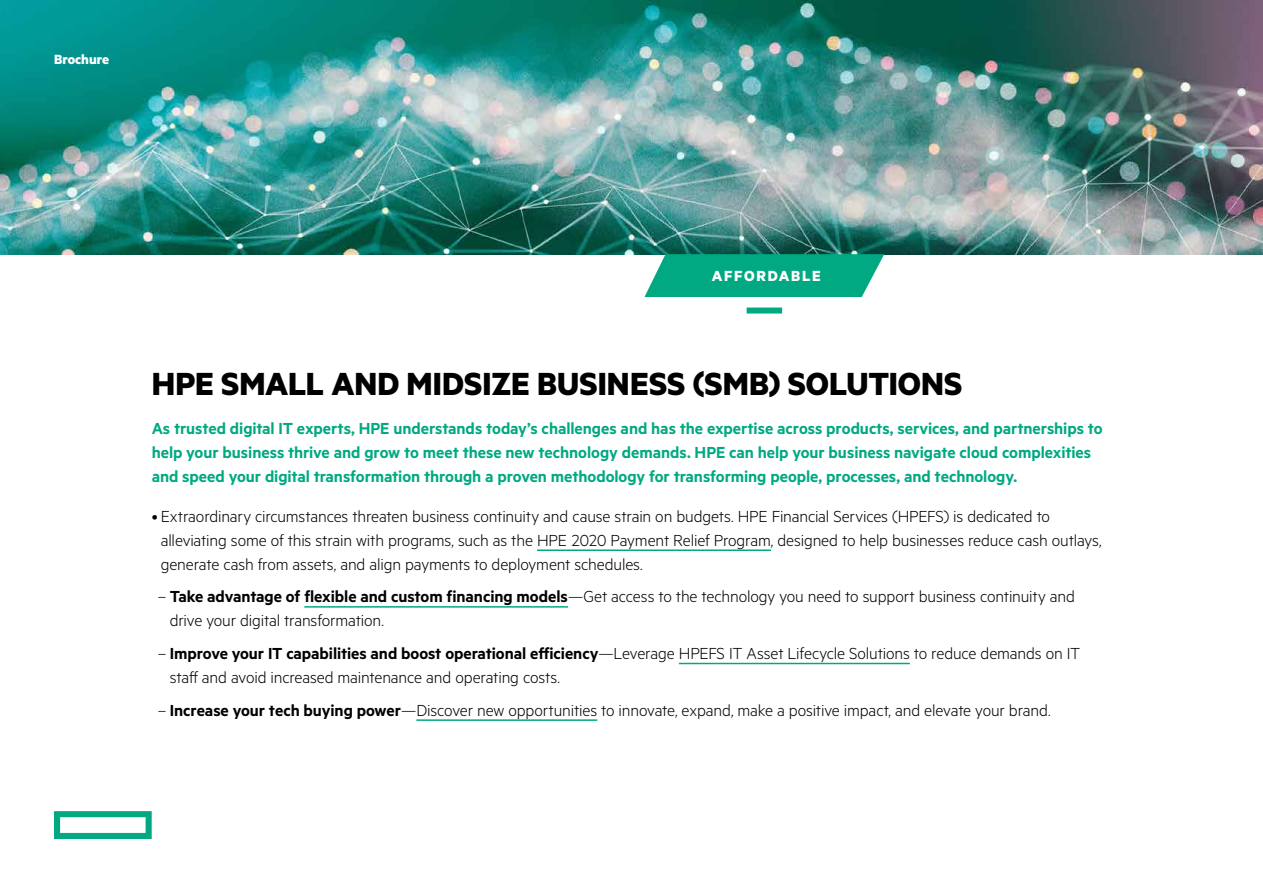
<style>
.page{position:relative;width:1263px;height:893px;background:#fff}
.page>*{position:absolute;margin:0;border:0;box-sizing:border-box;transform-origin:0 0}
.Body_subheadline_Met{font:700 36px "Metric HPE";letter-spacing:.005em;color:#000}
.t1{font:300 18px/24px "Metric HPE";letter-spacing:-.01em;color:#000}
.Body_text_MetricHPE{font:600 18px/24px "Metric HPE";color:#01a982}
.Body_text_before_bul{font:700 16.5px "Metric HPE";letter-spacing:.1em;color:#fff}
.t2{font:700 15px "Metric HPE";color:#fff}
.s1{font-weight:600}
</style>
<div class="page">
<div style="left:747px;top:308px;width:35px;height:6px;background:#01a982"></div>
<img style="left:0;top:0;width:1263px;height:254px">
<svg style="left:54px;top:811px;width:98px;height:28px"></svg>
<svg style="left:644px;top:254px;width:240px;height:43px"></svg>
<hr style="left:537px;top:549px;width:234px;height:2px;background:#01a982">
<hr style="left:304px;top:606px;width:264px;height:2px;background:#01a982">
<hr style="left:679px;top:663px;width:231px;height:1px;background:#01a982">
<hr style="left:416px;top:719px;width:181px;height:2px;background:#01a982">
<p class="t2" style="left:54px;top:50px;width:57px">Brochure</p>
<p class="Body_text_before_bul" style="left:712px;top:266px;width:110px">AFFORDABLE</p>
<p class="Body_subheadline_Met" style="left:152px;top:361px;width:812px">HPE SMALL AND MIDSIZE BUSINESS (SMB) SOLUTIONS</p>
<p class="Body_text_MetricHPE" style="left:152px;top:415px;width:952px">As trusted digital IT experts, HPE understands today’s challenges and has the expertise across products, services, and partnerships to help your business thrive and grow to meet these new technology demands. HPE can help your business navigate cloud complexities and speed your digital transformation through a proven methodology for transforming people, processes, and technology.</p>
<p class="t1" style="left:161px;top:503px;width:942px;text-indent:-9px">• Extraordinary circumstances threaten business continuity and cause strain on budgets. HPE Financial Services (HPEFS) is dedicated to alleviating some of this strain with programs, such as the HPE 2020 Payment Relief Program, designed to help businesses reduce cash outlays, generate cash from assets, and align payments to deployment schedules.</p>
<p class="t1" style="left:170px;top:584px;width:907px;text-indent:-12px">– <span class="s1">Take advantage of flexible and custom financing models</span>—Get access to the technology you need to support business continuity and drive your digital transformation.</p>
<p class="t1" style="left:170px;top:641px;width:912px;text-indent:-12px">– <span class="s1">Improve your IT capabilities and boost operational efficiency</span>—Leverage HPEFS IT Asset Lifecycle Solutions to reduce demands on IT staff and avoid increased maintenance and operating costs.</p>
<p class="t1" style="left:158px;top:697px;width:894px">– <span class="s1">Increase your tech buying power</span>—Discover new opportunities to innovate, expand, make a positive impact, and elevate your brand.</p>
</div>
